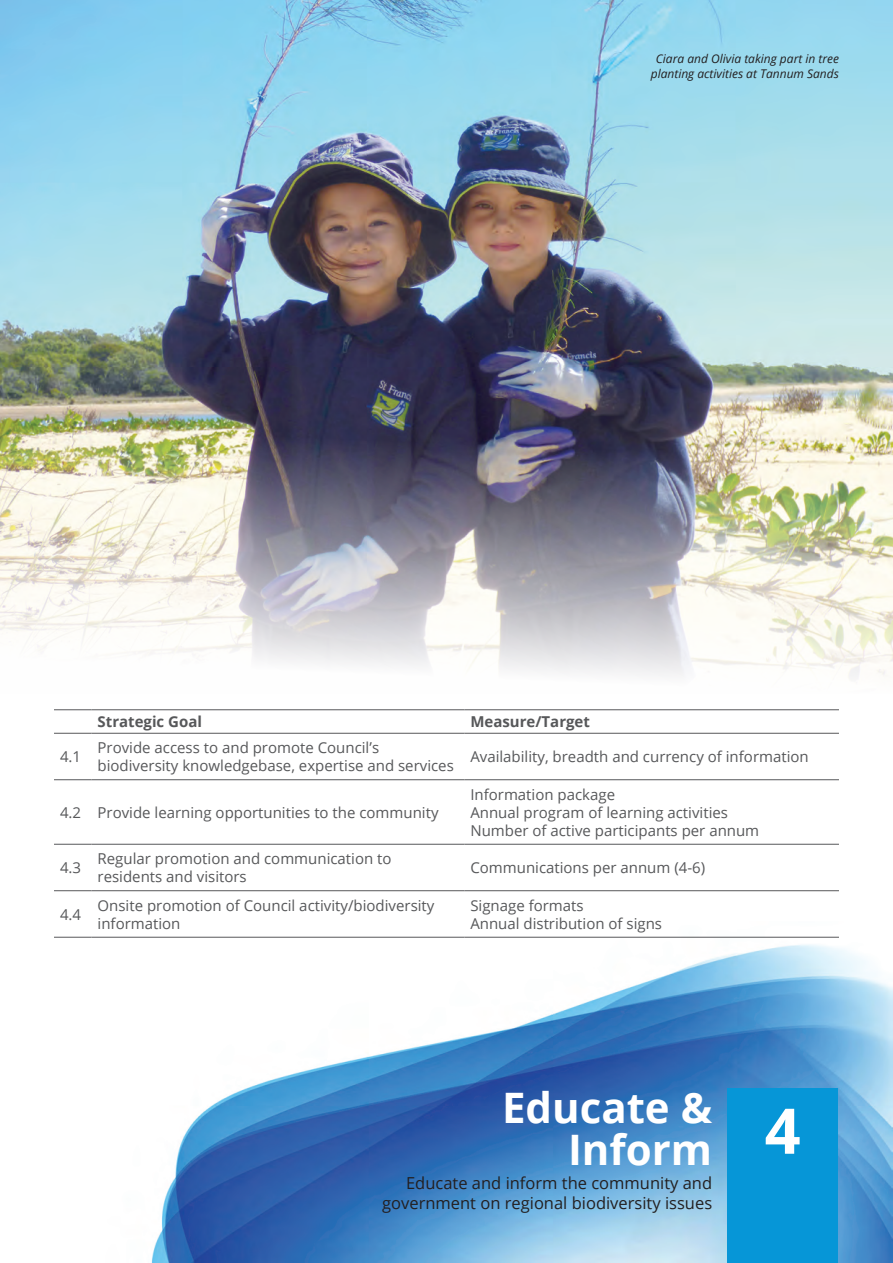
<style>
.page{position:relative;width:893px;height:1263px;background:#fff}
.page>*{position:absolute;margin:0;border:0;box-sizing:border-box;transform-origin:0 0}
.t1{font:700 63px "Open Sans";color:#fff}
.t2{font:700 42px/42px "Open Sans";color:#fff;text-align:right}
.t3{font:16.5px/19.8px "Open Sans";color:#231f20;text-align:right}
.t4{font:15px/18px "Open Sans";color:#57585a}
.t5{font:700 15px "Open Sans";color:#57585a}
.t6{font:italic 12px/14.4px "Open Sans";color:#231f20;text-align:center}
</style>
<div class="page">
<img style="left:54px;top:710px;width:839px;height:553px">
<hr style="left:54px;top:709px;width:38px;height:1px;background:#57585a">
<hr style="left:92px;top:709px;width:372px;height:1px;background:#57585a">
<hr style="left:464px;top:709px;width:375px;height:1px;background:#57585a">
<hr style="left:54px;top:733px;width:38px;height:1px;background:#57585a">
<hr style="left:92px;top:733px;width:372px;height:1px;background:#57585a">
<hr style="left:464px;top:733px;width:375px;height:1px;background:#57585a">
<hr style="left:92px;top:779px;width:372px;height:1px;background:#57585a">
<hr style="left:464px;top:779px;width:375px;height:1px;background:#57585a">
<hr style="left:92px;top:844px;width:372px;height:1px;background:#57585a">
<hr style="left:464px;top:844px;width:375px;height:1px;background:#57585a">
<hr style="left:92px;top:890px;width:372px;height:1px;background:#57585a">
<hr style="left:464px;top:890px;width:375px;height:1px;background:#57585a">
<hr style="left:92px;top:937px;width:372px;height:1px;background:#57585a">
<hr style="left:464px;top:937px;width:375px;height:1px;background:#57585a">
<hr style="left:54px;top:779px;width:38px;height:1px;background:#57585a">
<hr style="left:54px;top:844px;width:38px;height:1px;background:#57585a">
<hr style="left:54px;top:890px;width:38px;height:1px;background:#57585a">
<hr style="left:54px;top:937px;width:38px;height:1px;background:#57585a">
<div style="left:727px;top:1088px;width:111px;height:175px;background:#0696d7"></div>
<img style="left:0;top:0;width:893px;height:678px">
<p class="t6" style="left:651px;top:51px;width:190px">Ciara and Olivia taking part in tree planting activities at Tannum Sands</p>
<p class="t5" style="left:98px;top:711px;width:106px">Strategic Goal</p>
<p class="t5" style="left:470px;top:711px;width:121px">Measure/Target</p>
<p class="t4" style="left:60px;top:747px;width:23px">4.1</p>
<p class="t4" style="left:98px;top:738px;width:358px">Provide access to and promote Council’s biodiversity knowledgebase, expertise and services</p>
<p class="t4" style="left:470px;top:747px;width:340px">Availability, breadth and currency of information</p>
<p class="t4" style="left:60px;top:803px;width:380px">4.2 Provide learning opportunities to the community</p>
<p class="t4" style="left:470px;top:785px;width:290px">Information package<br>Annual program of learning activities<br>Number of active participants per annum</p>
<p class="t4" style="left:60px;top:858px;width:23px">4.3</p>
<p class="t4" style="left:98px;top:849px;width:295px">Regular promotion and communication to residents and visitors</p>
<p class="t4" style="left:470px;top:858px;width:236px">Communications per annum (4-6)</p>
<p class="t4" style="left:60px;top:905px;width:23px">4.4</p>
<p class="t4" style="left:98px;top:896px;width:338px">Onsite promotion of Council activity/biodiversity information</p>
<p class="t4" style="left:470px;top:896px;width:193px">Signage formats<br>Annual distribution of signs</p>
<h2 class="t2" style="left:502px;top:1085px;width:212px">Educate &amp;<br>Inform</h2>
<p class="t3" style="left:382px;top:1172px;width:332px">Educate and inform the community and government on regional biodiversity issues</p>
<h1 class="t1" style="left:765px;top:1086px;width:37px">4</h1>
</div>
